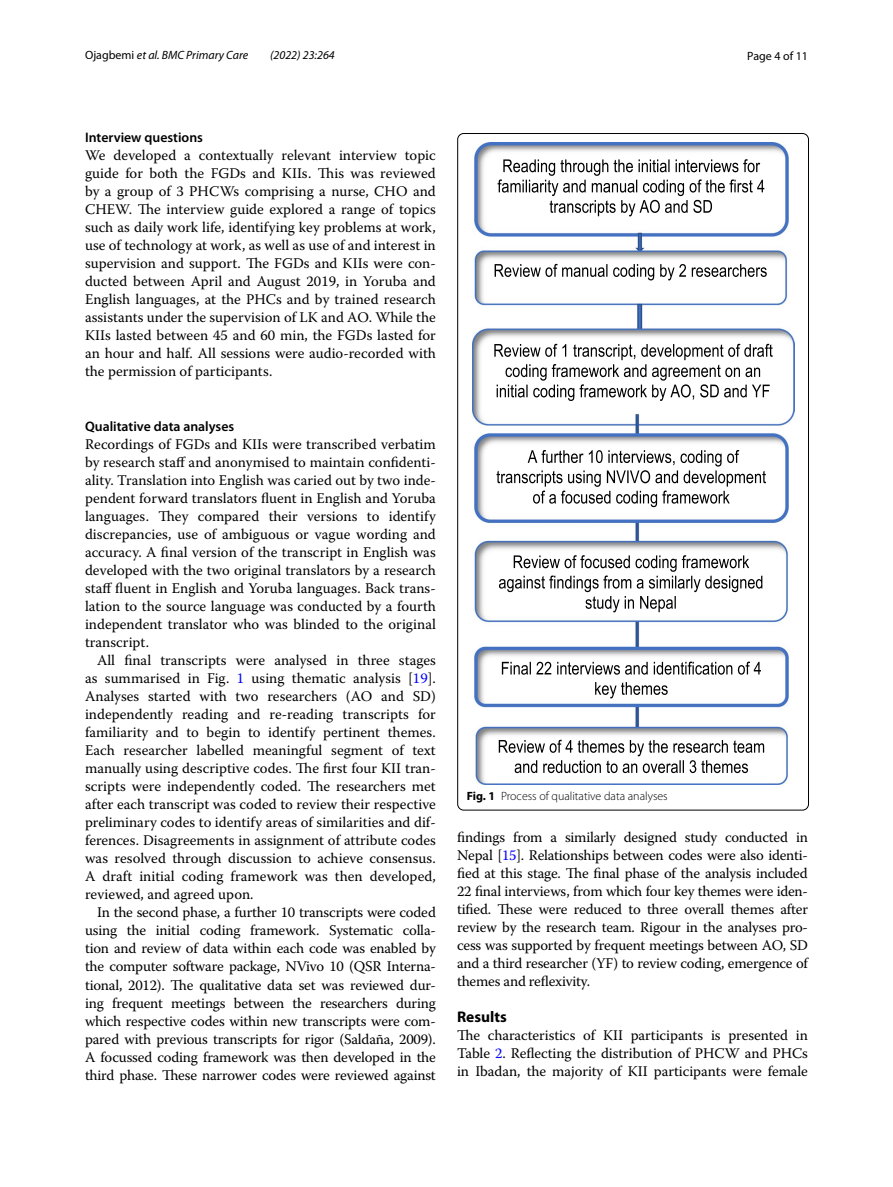
<style>
.page{position:relative;width:893px;height:1187px;background:#fff}
.page>*{position:absolute;margin:0;border:0;box-sizing:border-box;transform-origin:0 0}
.t1{font:700 15.45px "Myriad Pro";color:#000}
.t2{font:14.7px/18px "Warnock Pro";color:#000;text-align:justify}
.t3{font:600 13.8px "Myriad Pro";color:#000}
.t4{font:italic 12px "Myriad Pro";color:#000}
.t5{font:300 12px "Myriad Pro";color:#000}
.t6{font:12px "Myriad Pro";color:#000}
.s1{font-style:normal}
.s2{color:#00f}
.s3{font-weight:700}
</style>
<div class="page">
<img style="left:472px;top:142px;width:322px;height:642px">
<svg style="left:497px;top:159px;width:267px;height:57px"></svg>
<svg style="left:495px;top:264px;width:272px;height:16px"></svg>
<svg style="left:494px;top:344px;width:279px;height:57px"></svg>
<svg style="left:496px;top:450px;width:270px;height:57px"></svg>
<svg style="left:499px;top:555px;width:263px;height:57px"></svg>
<svg style="left:502px;top:661px;width:146px;height:13px"></svg>
<svg style="left:654px;top:661px;width:107px;height:13px"></svg>
<svg style="left:595px;top:682px;width:73px;height:16px"></svg>
<svg style="left:499px;top:739px;width:265px;height:34px"></svg>
<p class="t4" style="left:85px;top:48px;width:165px"><span class="s1">Ojagbemi</span> et al. BMC Primary Care</p>
<p class="t4" style="left:270px;top:48px;width:66px">(2022) 23:264</p>
<p class="t6" style="left:747px;top:48px;width:62px">Page 4 of 11</p>
<p class="t3" style="left:85px;top:129px;width:120px">Interview questions</p>
<p class="t2" style="left:85px;top:146px;width:352px">We developed a contextually relevant interview topic guide for both the FGDs and KIIs. This was reviewed by a group of 3 PHCWs comprising a nurse, CHO and CHEW. The interview guide explored a range of topics such as daily work life, identifying key problems at work, use of technology at work, as well as use of and interest in supervision and support. The FGDs and KIIs were con&shy;ducted between April and August 2019, in Yoruba and English languages, at the PHCs and by trained research assistants under the supervision of LK and AO. While the KIIs lasted between 45 and 60 min, the FGDs lasted for an hour and half. All sessions were audio-recorded with the permission of participants.</p>
<p class="t3" style="left:85px;top:418px;width:151px">Qualitative data analyses</p>
<p class="t2" style="left:85px;top:435px;width:352px">Recordings of FGDs and KIIs were transcribed verbatim by research staff and anonymised to maintain confidenti&shy;ality. Translation into English was caried out by two inde&shy;pendent forward translators fluent in English and Yoruba languages. They compared their versions to identify discrepancies, use of ambiguous or vague wording and accuracy. A final version of the transcript in English was developed with the two original translators by a research staff fluent in English and Yoruba languages. Back trans&shy;lation to the source language was conducted by a fourth independent translator who was blinded to the original transcript.</p>
<p class="t2" style="left:85px;top:651px;width:352px;text-indent:12px">All final transcripts were analysed in three stages as summarised in Fig. <span class="s2">1</span> using thematic analysis [<span class="s2">19</span>].<br>Analyses started with two researchers (AO and SD) independently reading and re-reading transcripts for familiarity and to begin to identify pertinent themes.<br>Each researcher labelled meaningful segment of text manually using descriptive codes. The first four KII tran&shy;scripts were independently coded. The researchers met after each transcript was coded to review their respective preliminary codes to identify areas of similarities and dif&shy;ferences. Disagreements in assignment of attribute codes was resolved through discussion to achieve consensus.<br>A draft initial coding framework was then developed, reviewed, and agreed upon.</p>
<p class="t2" style="left:85px;top:903px;width:352px;text-indent:12px">In the second phase, a further 10 transcripts were coded using the initial coding framework. Systematic colla&shy;tion and review of data within each code was enabled by the computer software package, NVivo 10 (QSR Interna&shy;tional, 2012). The qualitative data set was reviewed dur&shy;ing frequent meetings between the researchers during which respective codes within new transcripts were com&shy;pared with previous transcripts for rigor (Saldaña, 2009).<br>A focussed coding framework was then developed in the third phase. These narrower codes were reviewed against</p>
<p class="t5" style="left:467px;top:789px;width:203px"><span class="s3">Fig. 1</span> Process of qualitative data analyses</p>
<p class="t2" style="left:457px;top:828px;width:352px">findings from a similarly designed study conducted in Nepal [<span class="s2">15</span>]. Relationships between codes were also identi&shy;fied at this stage. The final phase of the analysis included 22 final interviews, from which four key themes were iden&shy;tified. These were reduced to three overall themes after review by the research team. Rigour in the analyses pro&shy;cess was supported by frequent meetings between AO, SD and a third researcher (YF) to review coding, emergence of themes and reflexivity.</p>
<p class="t1" style="left:457px;top:1007px;width:51px">Results</p>
<p class="t2" style="left:457px;top:1026px;width:352px">The characteristics of KII participants is presented in Table <span class="s2">2</span>. Reflecting the distribution of PHCW and PHCs in Ibadan, the majority of KII participants were female</p>
</div>
